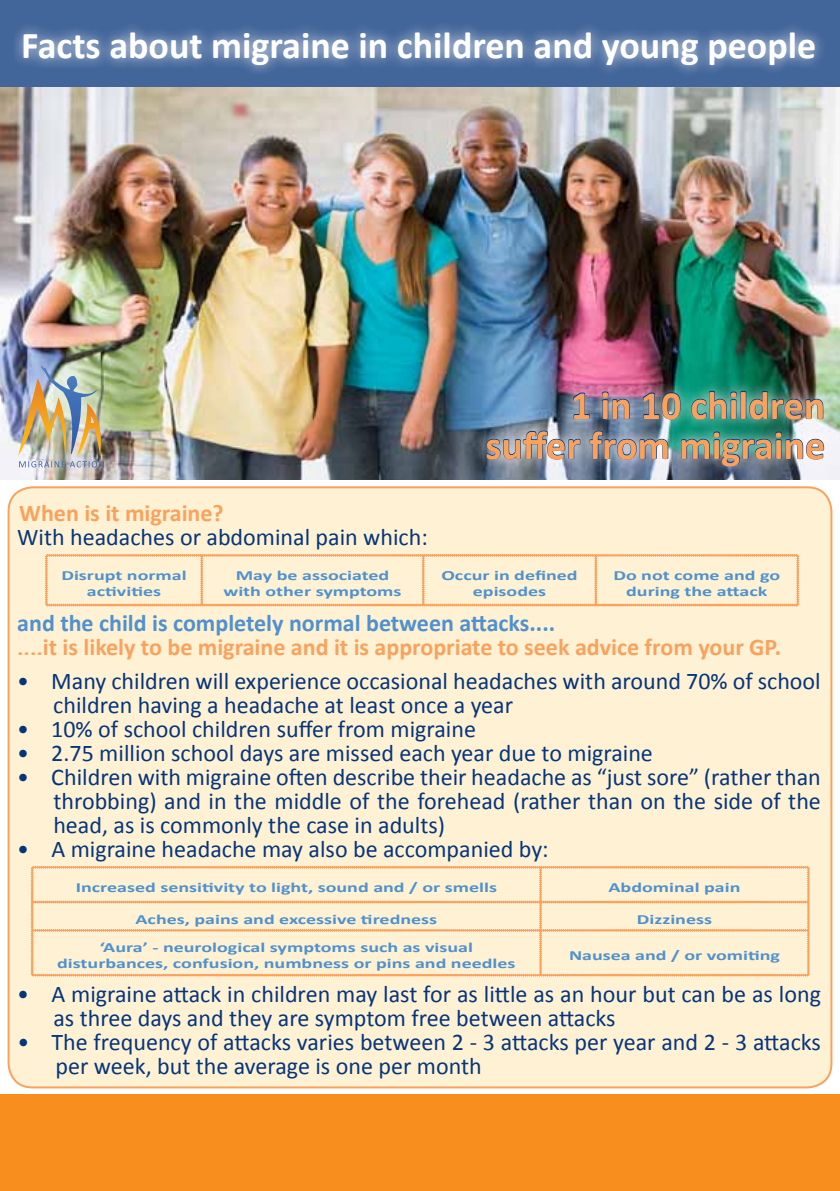
<style>
.page{position:relative;width:840px;height:1191px;background:#fff}
.page>*{position:absolute;margin:0;border:0;box-sizing:border-box;transform-origin:0 0}
.t1{font:700 40px/40px "Calibri";color:#f9a25e;text-align:right}
.t2{font:700 38px "Calibri";color:#fff}
.t3{font:24px/24px "Calibri";color:#06357a}
.t4{font:700 24px/24px "Calibri";color:#f9a25e}
.t5{font:700 14px/16px "Calibri";color:#5091cd;text-align:center;scale:1.43 1}
.s1{color:#5091cd}
.s2{font-size:16.8px}
</style>
<div class="page">
<div style="left:0;top:0;width:839px;height:89px;background:#42659a"></div>
<div style="left:0;top:1094px;width:839px;height:97px;background:#f78e1e"></div>
<img style="left:0;top:88px;width:839px;height:391px">
<div style="left:473px;top:378px;width:363px;height:100px;background:#fff;opacity:.81"></div>
<svg style="left:572px;top:392px;width:18px;height:27px"></svg>
<svg style="left:601px;top:391px;width:29px;height:29px"></svg>
<svg style="left:642px;top:392px;width:38px;height:28px"></svg>
<img style="left:690px;top:390px;width:133px;height:30px">
<svg style="left:485px;top:430px;width:95px;height:30px;background:#8a99ad"></svg>
<svg style="left:588px;top:430px;width:80px;height:30px;background:#7f92ac"></svg>
<img style="left:680px;top:431px;width:144px;height:36px">
<div style="left:6px;top:355px;width:110px;height:124px;background:#fff;opacity:.75"></div>
<img style="left:18px;top:366px;width:86px;height:101px">
<div style="left:11px;top:20px;width:816px;height:57px;background:#fff;opacity:.81"></div>
<div style="left:9px;top:487px;width:821px;height:600px;background:#fff2d4;border-radius:24px"></div>
<svg style="left:31px;top:866px;width:778px;height:110px"></svg>
<svg style="left:45px;top:554px;width:753px;height:52px"></svg>
<h2 class="t2" style="left:21px;top:21px;width:796px">Facts about migraine in children and young people</h2>
<p class="t4" style="left:19px;top:501px;width:206px">When is it migraine?</p>
<p class="t3" style="left:17px;top:525px;width:412px">With headaches or abdominal pain which:</p>
<h1 class="t1" style="left:485px;top:385px;width:341px">1 in 10 children suffer from migraine</h1>
<p class="t5" style="left:61px;top:567px;width:89px">Disrupt normal activities</p>
<p class="t5" style="left:223px;top:567px;width:126px">May be associated with other symptoms</p>
<p class="t5" style="left:441px;top:567px;width:97px">Occur in defined episodes</p>
<p class="t5" style="left:613px;top:567px;width:118px">Do not come and go during the attack</p>
<p class="t4" style="left:17px;top:611px;width:765px"><span class="s1">and the child is completely normal between attacks....<br></span><span class="s2">....</span>it is likely to be migraine and it is appropriate to seek advice from your GP.</p>
<p class="t3" style="left:53px;top:669px;width:768px;text-indent:-36px">• Many children will experience occasional headaches with around 70% of school children having a headache at least once a year</p>
<p class="t3" style="left:17px;top:717px;width:460px">• 10% of school children suffer from migraine</p>
<p class="t3" style="left:17px;top:741px;width:636px">• 2.75 million school days are missed each year due to migraine</p>
<p class="t3" style="left:53px;top:765px;width:768px;text-align:justify;text-indent:-36px">• Children with migraine often describe their headache as “just sore” (rather than throbbing) and in the middle of the forehead (rather than on the side of the head, as is commonly the case in adults)</p>
<p class="t3" style="left:17px;top:837px;width:532px">• A migraine headache may also be accompanied by:</p>
<p class="t5" style="left:76px;top:879px;width:296px">Increased sensitivity to light, sound and / or smells</p>
<p class="t5" style="left:608px;top:879px;width:94px">Abdominal pain</p>
<p class="t5" style="left:135px;top:911px;width:212px">Aches, pains and excessive tiredness</p>
<p class="t5" style="left:636px;top:911px;width:54px">Dizziness</p>
<p class="t5" style="left:57px;top:939px;width:322px">‘Aura’ - neurological symptoms such as visual disturbances, confusion, numbness or pins and needles</p>
<p class="t5" style="left:568px;top:947px;width:149px">Nausea and / or vomiting</p>
<p class="t3" style="left:53px;top:981px;width:768px;text-indent:-36px">• A migraine attack in children may last for as little as an hour but can be as long as three days and they are symptom free between attacks</p>
<p class="t3" style="left:55px;top:1029px;width:766px;text-indent:-38px">• The frequency of attacks varies between 2 - 3 attacks per year and 2 - 3 attacks per week, but the average is one per month</p>
</div>
